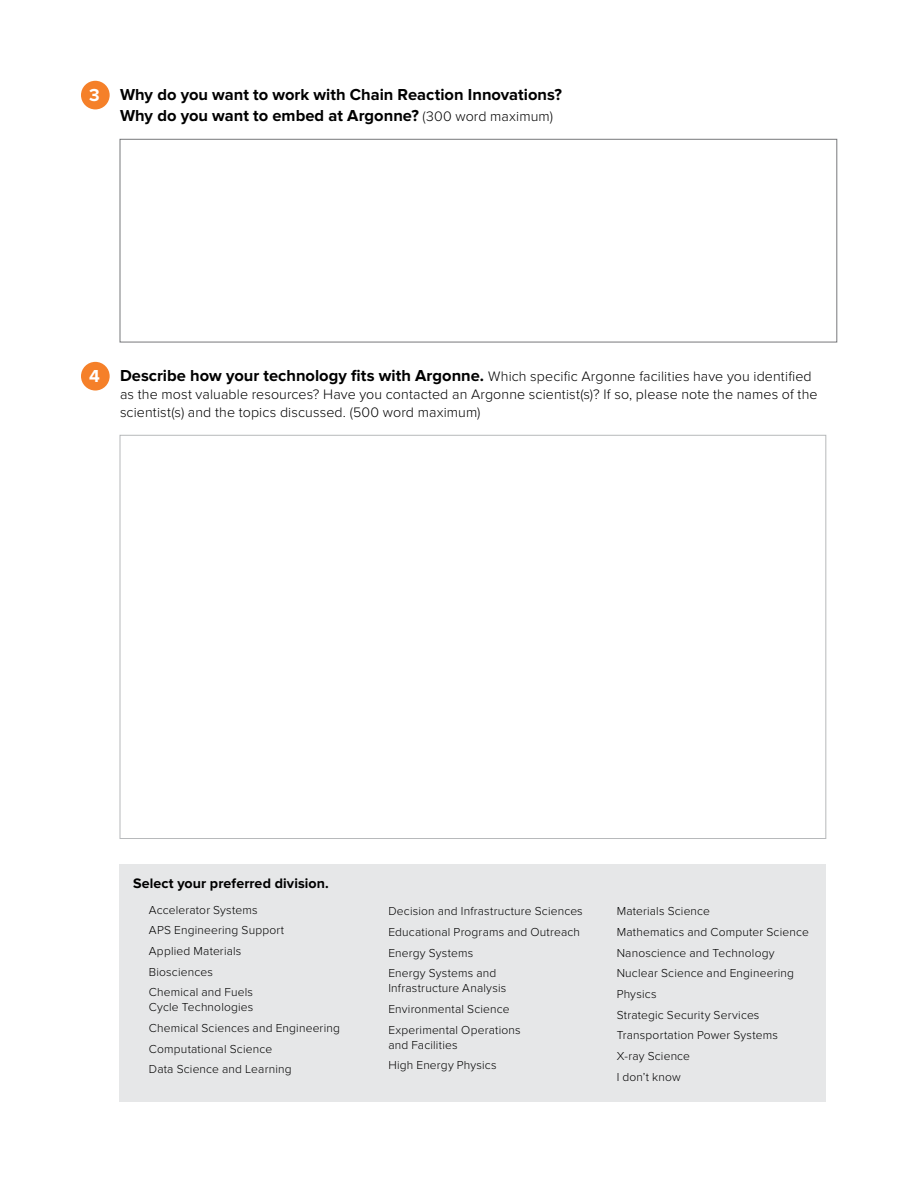
<style>
.page{position:relative;width:918px;height:1188px;background:#fff}
.page>*{position:absolute;margin:0;border:0;box-sizing:border-box;transform-origin:0 0}
._01_subhead{font:700 18px "Proxima Nova";color:#fff}
._01_subhead-2{font:700 16.5px/21px "Proxima Nova";color:#000}
._01_subhead-3{font:300 14.25px/18px "Proxima Nova";letter-spacing:.005em;color:#000}
.t1{font:700 14.25px "Proxima Nova";letter-spacing:.005em;color:#000}
._04_body{font:300 12px/20.7px "Proxima Nova";letter-spacing:.015em;color:#000}
.s1{font-weight:300;font-size:14.25px}
.s2{font-weight:700;font-size:16.5px}
</style>
<div class="page">
<div style="left:81px;top:362px;width:29px;height:29px;background:#f58029;border-radius:50%"></div>
<div style="left:120px;top:864px;width:706px;height:237px;background:#e6e7e8"></div>
<div style="left:120px;top:139px;width:717px;height:203px;border:1px solid #77787b"></div>
<div style="left:81px;top:81px;width:29px;height:28px;background:#f58029;border-radius:50%"></div>
<p class="_01_subhead" style="left:89px;top:85px;width:12px">3</p>
<p class="_01_subhead-2" style="left:120px;top:84px;width:443px">Why do you want to work with Chain Reaction Innovations?<br>Why do you want to embed at Argonne? <span class="s1">(300 word maximum)</span></p>
<p class="_01_subhead" style="left:89px;top:366px;width:12px">4</p>
<p class="_01_subhead-3" style="left:120px;top:367px;width:699px"><span class="s2">Describe how your technology fits with Argonne.</span> Which specific Argonne facilities have you identified as the most valuable resources? Have you contacted an Argonne scientist(s)? If so, please note the names of the scientist(s) and the topics discussed. (500 word maximum)</p>
<p class="t1" style="left:133px;top:875px;width:197px">Select your preferred division.</p>
<p class="_04_body" style="left:149px;top:900px;width:110px">Accelerator Systems</p>
<p class="_04_body" style="left:149px;top:920px;width:137px">APS Engineering Support</p>
<p class="_04_body" style="left:149px;top:941px;width:94px">Applied Materials</p>
<p class="_04_body" style="left:149px;top:962px;width:65px">Biosciences</p>
<p class="_04_body" style="left:149px;top:985px;width:106px;line-height:15px">Chemical and Fuels<br>Cycle Technologies</p>
<p class="_04_body" style="left:149px;top:1018px;width:193px">Chemical Sciences and Engineering</p>
<p class="_04_body" style="left:149px;top:1039px;width:125px">Computational Science</p>
<p class="_04_body" style="left:149px;top:1059px;width:144px">Data Science and Learning</p>
<p class="_04_body" style="left:388px;top:901px;width:196px">Decision and Infrastructure Sciences<br>Educational Programs and Outreach<br>Energy Systems<br>Energy Systems and</p>
<p class="_04_body" style="left:388px;top:978px;width:134px">Infrastructure Analysis<br>Environmental Science<br>Experimental Operations</p>
<p class="_04_body" style="left:388px;top:1035px;width:110px">and Facilities<br>High Energy Physics</p>
<p class="_04_body" style="left:617px;top:901px;width:194px">Materials Science<br>Mathematics and Computer Science<br>Nanoscience and Technology<br>Nuclear Science and Engineering<br>Physics<br>Strategic Security Services<br>Transportation Power Systems<br>X-ray Science<br>I don’t know</p>
</div>
